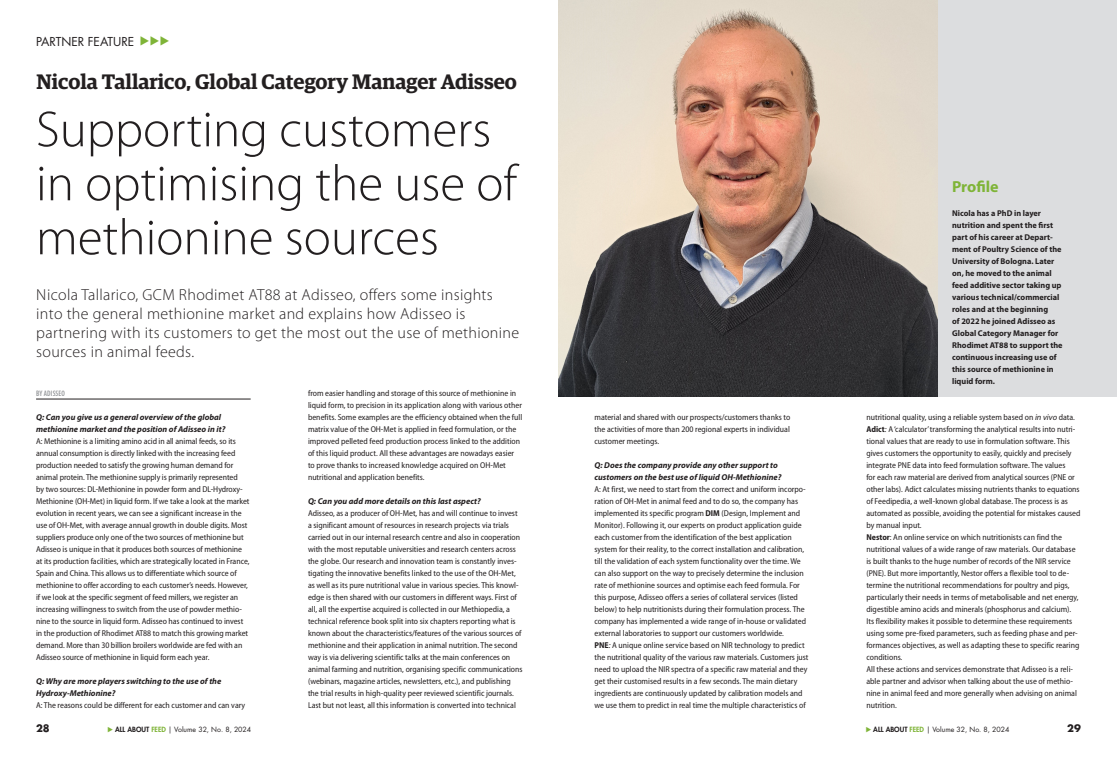
<style>
.page{position:relative;width:1117px;height:757px;background:#fff}
.page>*{position:absolute;margin:0;border:0;box-sizing:border-box;transform-origin:0 0}
.Interview_kop_groot{font:300 51px/54px "Myriad Pro";color:#231f20}
.Interview_naam{font:600 21px "Guardian Egyp";color:#231f20}
.Interview_intro{font:300 16px/19px "Myriad Pro";letter-spacing:.02em;color:#231f20}
.Kaderkop_kleur{font:700 16px "Myriad Pro";letter-spacing:-.005em;color:#7fb438}
.Chapeau{font:12px "Futura Std";color:#231f20}
.Chapeau-2{font:12px "European Pi Std 3";color:#7fb438}
.t1{font:700 10px "Futura Std";color:#231f20}
.Tekst{font:semi-condensed 8.5px/12px "Myriad Pro";color:#231f20}
.Vraag{font:italic 700 8.5px/12px "Myriad Pro";color:#231f20}
.Interview_profiel_te{font:700 8.4px/12px "Myriad Pro";color:#231f20}
.Auteur{font:600 condensed 8px "Myriad Pro";letter-spacing:.02em;color:#939598;scale:.92 1}
.t2{font:7px "Futura Std";color:#231f20}
.s1{font-weight:700}
.s2{font-style:italic;font-stretch:normal}
.s3{color:#7fb438}
.s4{font-weight:800}
.s5{font-weight:800;color:#7fb438}
</style>
<div class="page">
<div style="left:866px;top:0;width:251px;height:396px;background:#dcdddf"></div>
<img style="left:558px;top:0;width:380px;height:396px">
<hr style="left:36px;top:399px;width:215px;height:1px;background:#231f20">
<p class="Chapeau" style="left:36px;top:34px;width:100px">PARTNER FEATURE</p>
<p class="Chapeau-2" style="left:140px;top:33px;width:32px">▶▶▶</p>
<p class="Interview_naam" style="left:36px;top:66px;width:482px">Nicola Tallarico, Global Category Manager Adisseo</p>
<p class="Interview_kop_groot" style="left:36px;top:103px;width:482px">Supporting customers in optimising the use of methionine sources</p>
<p class="Interview_intro" style="left:36px;top:285px;width:484px">Nicola Tallarico, GCM Rhodimet AT88 at Adisseo, offers some insights into the general methionine market and explains how Adisseo is partnering with its customers to get the most out the use of methionine sources in animal feeds.</p>
<p class="Auteur" style="left:36px;top:389px;width:33px">BY ADISSEO</p>
<p class="Vraag" style="left:36px;top:411px;width:191px">Q: Can you give us a general overview of the global methionine market and the position of Adisseo in it?</p>
<p class="Tekst" style="left:36px;top:435px;width:215px">A: Methionine is a limiting amino acid in all animal feeds, so its annual consumption is directly linked with the increasing feed production needed to satisfy the growing human demand for animal protein. The methionine supply is primarily represented<br>by two sources: DL-Methionine in powder form and DL-Hydroxy-Methionine (OH-Met) in liquid form. If we take a look at the market evolution in recent years, we can see a significant increase in the use of OH-Met, with average annual growth in double digits. Most suppliers produce only one of the two sources of methionine but Adisseo is unique in that it produces both sources of methionine at its production facilities, which are strategically located in France, Spain and China. This allows us to differentiate which source of methionine to offer according to each customer’s needs. However, if we look at the specific segment of feed millers, we register an increasing willingness to switch from the use of powder methio&shy;nine to the source in liquid form. Adisseo has continued to invest in the production of Rhodimet AT88 to match this growing market demand. More than 30 billion broilers worldwide are fed with an Adisseo source of methionine in liquid form each year.</p>
<p class="Vraag" style="left:36px;top:675px;width:187px">Q: Why are more players switching to the use of the<br>Hydroxy-Methionine?</p>
<p class="Tekst" style="left:36px;top:699px;width:211px">A: The reasons could be different for each customer and can vary</p>
<p class="Tekst" style="left:308px;top:387px;width:216px">from easier handling and storage of this source of methionine in liquid form, to precision in its application along with various other benefits. Some examples are the efficiency obtained when the full matrix value of the OH-Met is applied in feed formulation, or the improved pelleted feed production process linked to the addition of this liquid product. All these advantages are nowadays easier to prove thanks to increased knowledge acquired on OH-Met nutritional and application benefits.</p>
<p class="Vraag" style="left:308px;top:495px;width:174px">Q: Can you add more details on this last aspect?</p>
<p class="Tekst" style="left:308px;top:507px;width:216px">Adisseo, as a producer of OH-Met, has and will continue to invest a significant amount of resources in research projects via trials carried out in our internal research centre and also in cooperation with the most reputable universities and research centers across the globe. Our research and innovation team is constantly inves&shy;tigating the innovative benefits linked to the use of the OH-Met, as well as its pure nutritional value in various species. This knowl&shy;edge is then shared with our customers in different ways. First of all, all the expertise acquired is collected in our Methiopedia, a technical reference book split into six chapters reporting what is known about the characteristics/features of the various sources of methionine and their application in animal nutrition. The second way is via delivering scientific talks at the main conferences on animal farming and nutrition, organising specific communications (webinars, magazine articles, newsletters, etc.), and publishing the trial results in high-quality peer reviewed scientific journals.<br>Last but not least, all this information is converted into technical</p>
<p class="Tekst" style="left:594px;top:411px;width:197px;text-align:justify">material and shared with our prospects/customers thanks to the activities of more than 200 regional experts in individual customer meetings.</p>
<p class="Vraag" style="left:594px;top:459px;width:189px">Q: Does the company provide any other support to customers on the best use of liquid OH-Methionine?</p>
<p class="Tekst" style="left:594px;top:483px;width:213px">A: At first, we need to start from the correct and uniform incorpo&shy;ration of OH-Met in animal feed and to do so, the company has implemented its specific program <span class="s1">DIM</span> (Design, Implement and Monitor). Following it, our experts on product application guide each customer from the identification of the best application system for their reality, to the correct installation and calibration, till the validation of each system functionality over the time. We can also support on the way to precisely determine the inclusion rate of methionine sources and optimise each feed formula. For this purpose, Adisseo offers a series of collateral services (listed below) to help nutritionists during their formulation process. The company has implemented a wide range of in-house or validated external laboratories to support our customers worldwide.</p>
<p class="Tekst" style="left:594px;top:639px;width:216px"><span class="s1">PNE</span><span class="s2">:</span> A unique online service based on NIR technology to predict the nutritional quality of the various raw materials. Customers just need to upload the NIR spectra of a specific raw material and they get their customised results in a few seconds. The main dietary ingredients are continuously updated by calibration models and we use them to predict in real time the multiple characteristics of</p>
<p class="Kaderkop_kleur" style="left:952px;top:176px;width:48px">Profile</p>
<p class="Interview_profiel_te" style="left:952px;top:207px;width:112px">Nicola has a PhD in layer nutrition and spent the first part of his career at Depart&shy;ment of Poultry Science of the<br>University of Bologna. Later on, he moved to the animal feed additive sector taking up various technical/commercial roles and at the beginning<br>of 2022 he joined Adisseo as<br>Global Category Manager for<br>Rhodimet AT88 to support the continuous increasing use of this source of methionine in liquid form.</p>
<p class="Tekst" style="left:866px;top:411px;width:210px">nutritional quality, using a reliable system based on <span class="s2">in vivo</span> data.</p>
<p class="Tekst" style="left:866px;top:423px;width:216px"><span class="s1">Adict</span><span class="s2">:</span> A ‘calculator’ transforming the analytical results into nutri&shy;tional values that are ready to use in formulation software. This gives customers the opportunity to easily, quickly and precisely integrate PNE data into feed formulation software. The values<br>for each raw material are derived from analytical sources (PNE or other labs). Adict calculates missing nutrients thanks to equations of Feedipedia, a well-known global database. The process is as automated as possible, avoiding the potential for mistakes caused by manual input.</p>
<p class="Tekst" style="left:866px;top:531px;width:214px"><span class="s1">Nestor</span>: An online service on which nutritionists can find the nutritional values of a wide range of raw materials. Our database is built thanks to the huge number of records of the NIR service (PNE). But more importantly, Nestor offers a flexible tool to de&shy;termine the nutritional recommendations for poultry and pigs, particularly their needs in terms of metabolisable and net energy, digestible amino acids and minerals (phosphorus and calcium).<br>Its flexibility makes it possible to determine these requirements using some pre-fixed parameters, such as feeding phase and per&shy;formances objectives, as well as adapting these to specific rearing conditions.</p>
<p class="Tekst" style="left:866px;top:663px;width:212px">All these actions and services demonstrate that Adisseo is a reli&shy;able partner and advisor when talking about the use of methio&shy;nine in animal feed and more generally when advising on animal nutrition.</p>
<p class="t1" style="left:36px;top:721px;width:15px">28</p>
<p class="t2" style="left:108px;top:724px;width:145px"><span class="s3">▶</span> <span class="s4">ALL ABOUT</span> <span class="s5">FEED</span> | Volume 32, No. 8, 2024</p>
<p class="t2" style="left:866px;top:724px;width:145px"><span class="s3">▶</span> <span class="s4">ALL ABOUT</span> <span class="s5">FEED</span> | Volume 32, No. 8, 2024</p>
<p class="t1" style="left:1067px;top:721px;width:15px">29</p>
</div>
